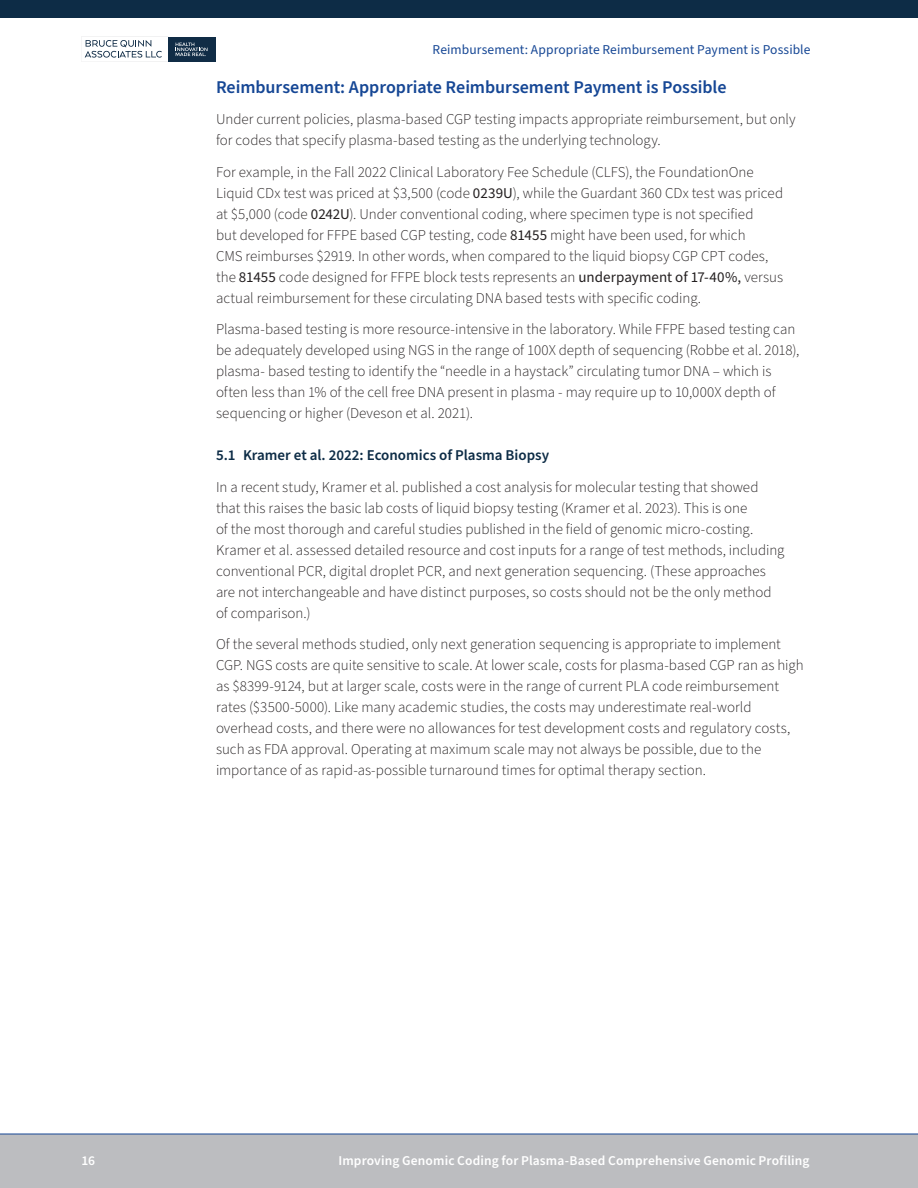
<style>
.page{position:relative;width:918px;height:1188px;background:#fff}
.page>*{position:absolute;margin:0;border:0;box-sizing:border-box;transform-origin:0 0}
.t1{font:600 18px "Source Sans Pro";color:#164795}
.t2{font:300 15px/21px "Source Sans Pro";color:#231f20}
.t3{font:600 15px "Source Sans Pro";color:#0d2c46}
.t4{font:600 13.5px "Source Sans Pro";letter-spacing:.01em;color:#fff}
.t5{font:13.5px "Source Sans Pro";letter-spacing:.01em;color:#164795}
.s1{font-weight:400}
</style>
<div class="page">
<div style="left:0;top:0;width:918px;height:18px;background:#0d2c46"></div>
<div style="left:0;top:1134px;width:918px;height:54px;background:#bcbdc0"></div>
<hr style="left:0;top:1134px;width:918px;height:1px;background:#164795">
<div style="left:168px;top:37px;width:47px;height:24px;background:#102c46"></div>
<svg style="left:81px;top:37px;width:81px;height:21px"></svg>
<svg style="left:176px;top:43px;width:32px;height:13px"></svg>
<p class="t5" style="left:433px;top:40px;width:379px">Reimbursement: Appropriate Reimbursement Payment is Possible</p>
<h1 class="t1" style="left:216px;top:75px;width:512px">Reimbursement: Appropriate Reimbursement Payment is Possible</h1>
<p class="t2" style="left:216px;top:109px;width:581px">Under current policies, plasma-based CGP testing impacts appropriate reimbursement, but only for codes that specify plasma-based testing as the underlying technology.</p>
<p class="t2" style="left:216px;top:162px;width:569px">For example, in the Fall 2022 Clinical Laboratory Fee Schedule (CLFS), the FoundationOne Liquid CDx test was priced at $3,500 (code <span class="s1">0239U</span>), while the Guardant 360 CDx test was priced at $5,000 (code <span class="s1">0242U</span>). Under conventional coding, where specimen type is not specified<br>but developed for FFPE based CGP testing, code <span class="s1">81455</span> might have been used, for which<br>CMS reimburses $2919. In other words, when compared to the liquid biopsy CGP CPT codes, the <span class="s1">81455</span> code designed for FFPE block tests represents an <span class="s1">underpayment of 17-40%,</span> versus actual reimbursement for these circulating DNA based tests with specific coding.</p>
<p class="t2" style="left:216px;top:319px;width:585px">Plasma-based testing is more resource-intensive in the laboratory. While FFPE based testing can be adequately developed using NGS in the range of 100X depth of sequencing (Robbe et al. 2018), plasma- based testing to identify the “needle in a haystack” circulating tumor DNA – which is often less than 1% of the cell free DNA present in plasma - may require up to 10,000X depth of sequencing or higher (Deveson et al. 2021).</p>
<h2 class="t3" style="left:216px;top:445px;width:335px">5.1 Kramer et al. 2022: Economics of Plasma Biopsy</h2>
<p class="t2" style="left:216px;top:477px;width:570px">In a recent study, Kramer et al. published a cost analysis for molecular testing that showed that this raises the basic lab costs of liquid biopsy testing (Kramer et al. 2023). This is one<br>of the most thorough and careful studies published in the field of genomic micro-costing.<br>Kramer et al. assessed detailed resource and cost inputs for a range of test methods, including conventional PCR, digital droplet PCR, and next generation sequencing. (These approaches are not interchangeable and have distinct purposes, so costs should not be the only method of comparison.)</p>
<p class="t2" style="left:216px;top:634px;width:589px">Of the several methods studied, only next generation sequencing is appropriate to implement CGP. NGS costs are quite sensitive to scale. At lower scale, costs for plasma-based CGP ran as high as $8399-9124, but at larger scale, costs were in the range of current PLA code reimbursement rates ($3500-5000). Like many academic studies, the costs may underestimate real-world overhead costs, and there were no allowances for test development costs and regulatory costs, such as FDA approval. Operating at maximum scale may not always be possible, due to the importance of as rapid-as-possible turnaround times for optimal therapy section.</p>
<p class="t4" style="left:81px;top:1152px;width:15px">16</p>
<p class="t4" style="left:339px;top:1152px;width:473px">Improving Genomic Coding for Plasma-Based Comprehensive Genomic Profiling</p>
</div>
